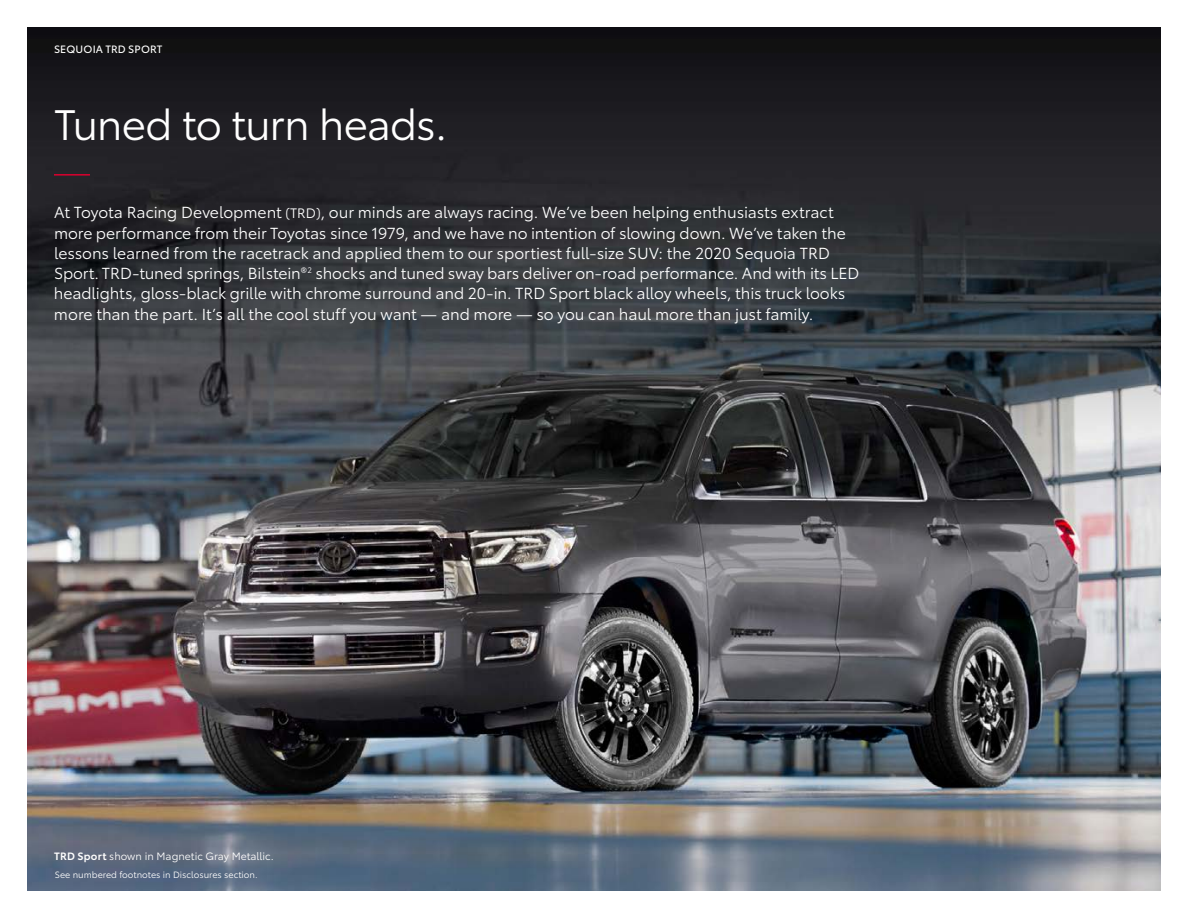
<style>
.page{position:relative;width:1188px;height:918px;background:#fff}
.page>*{position:absolute;margin:0;border:0;box-sizing:border-box;transform-origin:0 0}
.t1{font:42px "Toyota Type";letter-spacing:-.025em;color:#fff}
.t2{font:15.75px/20.2px "Toyota Type";letter-spacing:-.005em;color:#fff}
.t3{font:10.5px "Toyota Type";color:#fff}
.t4{font:10.5px "Toyota Type";letter-spacing:.015em;color:#fff}
.t5{font:9px "Toyota Type";color:#fff}
.s1{font-size:13.5px}
.s2{font-weight:600}
</style>
<div class="page">
<img style="left:27px;top:27px;width:1134px;height:864px">
<hr style="left:54px;top:174px;width:36px;height:2px;background:#dc002e">
<p class="t4" style="left:54px;top:41px;width:110px">SEQUOIA TRD SPORT</p>
<h1 class="t1" style="left:54px;top:93px;width:395px">Tuned to turn heads.</h1>
<p class="t2" style="left:54px;top:201px;width:807px">At Toyota Racing Development <span class="s1">(TRD)</span>, our minds are always racing. We’ve been helping enthusiasts extract more performance from their Toyotas since 1979, and we have no intention of slowing down. We’ve taken the lessons learned from the racetrack and applied them to our sportiest full-size SUV: the 2020 Sequoia TRD Sport. TRD-tuned springs, Bilstein<span class="s1">®</span><sup>2</sup> shocks and tuned sway bars deliver on-road performance. And with its LED headlights, gloss-black grille with chrome surround and 20-in. TRD Sport black alloy wheels, this truck looks more than the part. It’s all the cool stuff you want — and more — so you can haul more than just family.</p>
<p class="t3" style="left:54px;top:848px;width:221px"><span class="s2">TRD Sport</span> shown in Magnetic Gray Metallic.</p>
<p class="t5" style="left:55px;top:868px;width:204px">See numbered footnotes in Disclosures section.</p>
</div>
